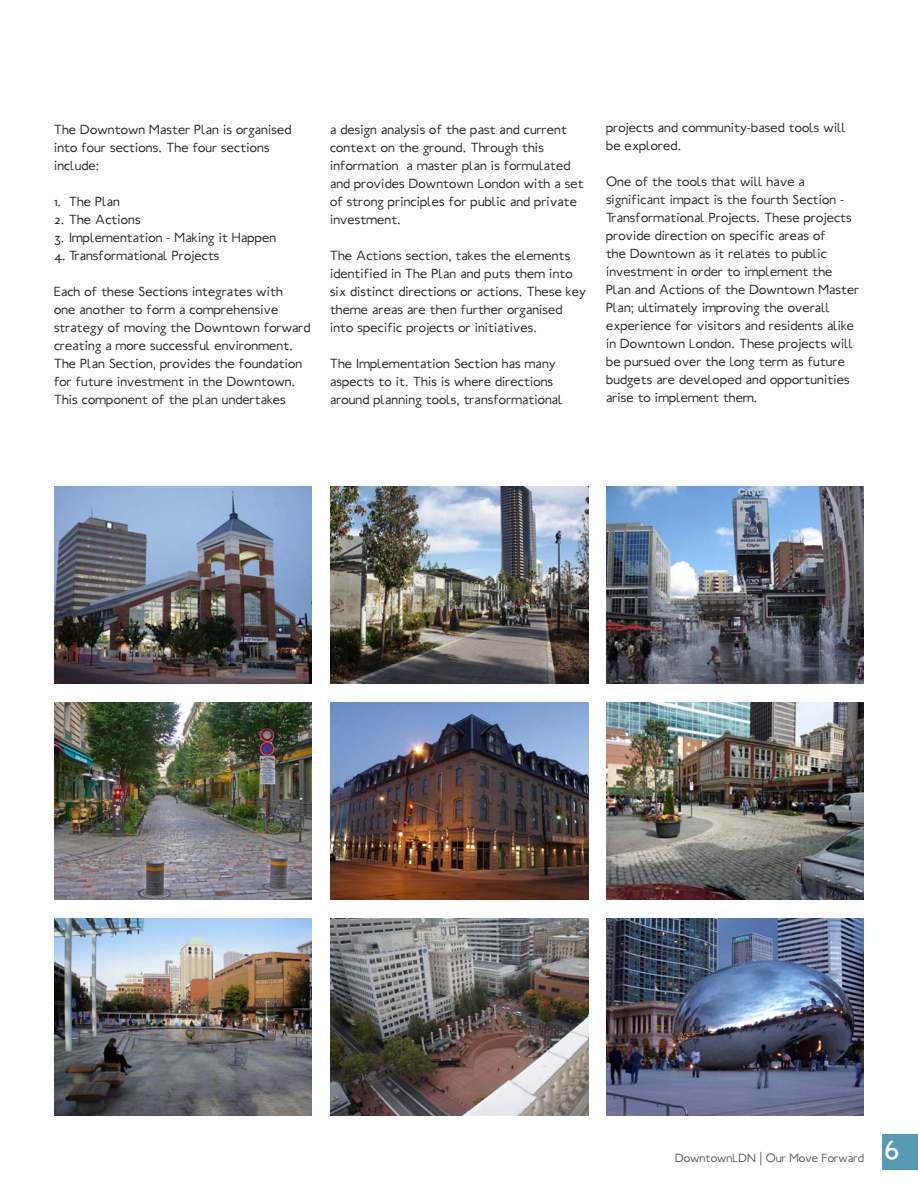
<style>
.page{position:relative;width:918px;height:1188px;background:#fff}
.page>*{position:absolute;margin:0;border:0;box-sizing:border-box;transform-origin:0 0}
.t1{font:30px "Ubahn";color:#fff}
.t2{font:300 15px/18px "Ubahn";letter-spacing:.01em;color:#231f20}
.t3{font:300 13.5px "Ubahn";color:#57585a}
</style>
<div class="page">
<div style="left:882px;top:1134px;width:36px;height:36px;background:#579ab5"></div>
<img style="left:54px;top:486px;width:258px;height:198px">
<img style="left:330px;top:702px;width:258px;height:198px">
<img style="left:330px;top:486px;width:258px;height:198px">
<img style="left:606px;top:486px;width:258px;height:198px">
<img style="left:54px;top:702px;width:258px;height:198px">
<img style="left:606px;top:702px;width:258px;height:198px">
<img style="left:54px;top:918px;width:258px;height:198px">
<img style="left:330px;top:918px;width:258px;height:198px">
<img style="left:606px;top:918px;width:258px;height:198px">
<p class="t2" style="left:54px;top:121px;width:239px">The Downtown Master Plan is organised into four sections. The four sections include:</p>
<p class="t2" style="left:54px;top:193px;width:67px">1. The Plan</p>
<p class="t2" style="left:54px;top:211px;width:88px">2. The Actions</p>
<p class="t2" style="left:54px;top:229px;width:224px">3. Implementation - Making it Happen</p>
<p class="t2" style="left:54px;top:247px;width:167px">4. Transformational Projects</p>
<p class="t2" style="left:54px;top:283px;width:258px">Each of these Sections integrates with<br>one another to form a comprehensive strategy of moving the Downtown forward creating a more successful environment.<br>The Plan Section, provides the foundation for future investment in the Downtown.<br>This component of the plan undertakes</p>
<p class="t2" style="left:330px;top:121px;width:255px">a design analysis of the past and current context on the ground. Through this information a master plan is formulated and provides Downtown London with a set of strong principles for public and private investment.</p>
<p class="t2" style="left:330px;top:247px;width:258px">The Actions section, takes the elements identified in The Plan and puts them into six distinct directions or actions. These key theme areas are then further organised into specific projects or initiatives.</p>
<p class="t2" style="left:330px;top:355px;width:234px">The Implementation Section has many aspects to it. This is where directions around planning tools, transformational</p>
<p class="t2" style="left:606px;top:119px;width:241px">projects and community-based tools will be explored.</p>
<p class="t2" style="left:606px;top:173px;width:255px">One of the tools that will have a significant impact is the fourth Section - Transformational Projects. These projects provide direction on specific areas of<br>the Downtown as it relates to public investment in order to implement the Plan and Actions of the Downtown Master Plan; ultimately improving the overall experience for visitors and residents alike in Downtown London. These projects will be pursued over the long term as future budgets are developed and opportunities arise to implement them.</p>
<p class="t3" style="left:675px;top:1152px;width:190px">DowntownLDN | Our Move Forward</p>
<h1 class="t1" style="left:885px;top:1135px;width:15px">6</h1>
</div>
